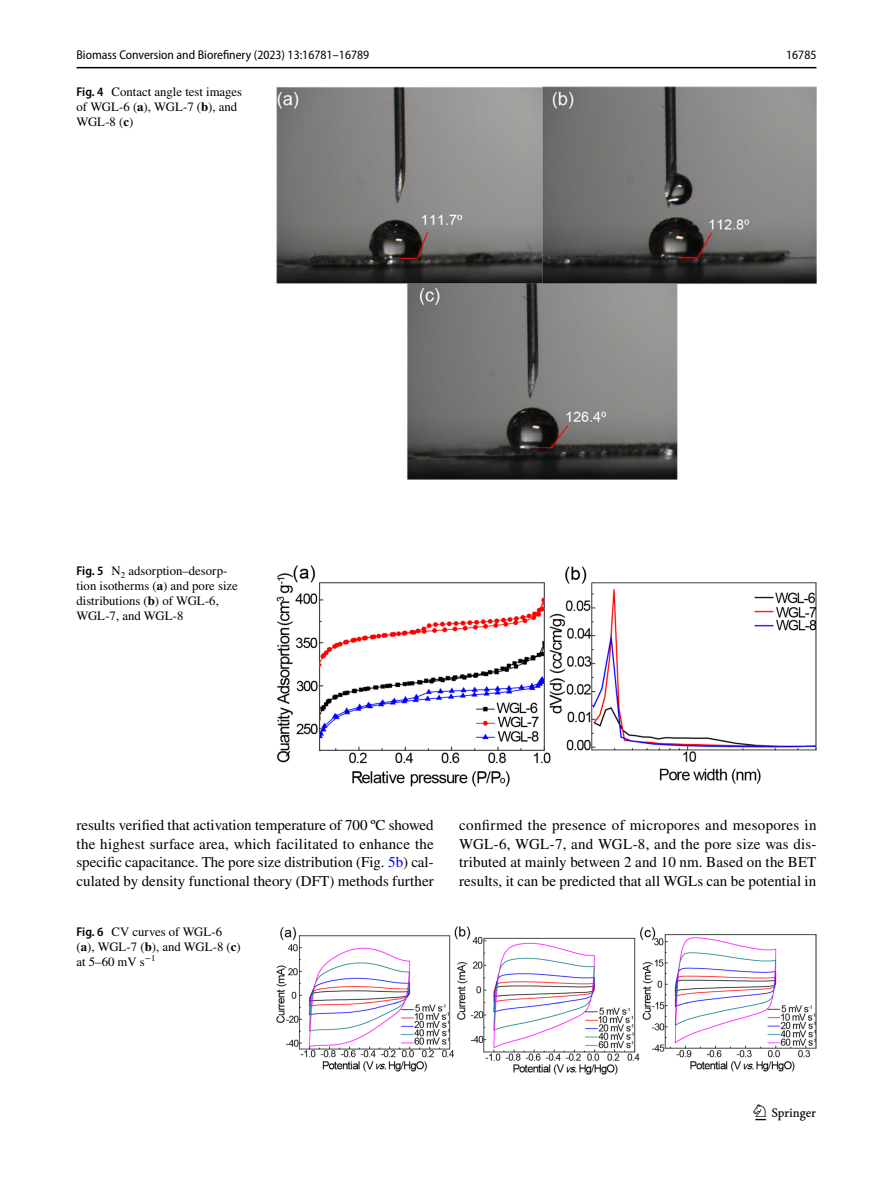
<style>
.page{position:relative;width:893px;height:1187px;background:#fff}
.page>*{position:absolute;margin:0;border:0;box-sizing:border-box;transform-origin:0 0}
.t1{font:22.5px "Springnew Regular 3";color:#000}
.t2{font:15px/18.8px "STIX";color:#000;text-align:justify}
.t3{font:12.75px/15px "STIX";color:#000}
.t4{font:semi-condensed 12.75px "Myriad Pro";color:#000}
.s1{font-family:"Myriad Pro";font-weight:600;font-stretch:semi-condensed}
.s2{font-weight:700}
.s3{color:#00f}
</style>
<div class="page">
<hr style="left:77px;top:67px;width:739px;height:1px;background:#000">
<img style="left:276px;top:87px;width:540px;height:392px">
<img style="left:276px;top:565px;width:540px;height:221px">
<img style="left:276px;top:926px;width:540px;height:147px">
<p class="t4" style="left:77px;top:48px;width:294px">Biomass Conversion and Biorefinery (2023) 13:16781–16789</p>
<p class="t4" style="left:786px;top:48px;width:32px">16785</p>
<p class="t3" style="left:77px;top:85px;width:167px"><span class="s1">Fig. 4</span> Contact angle test images of WGL-6 (<span class="s2">a</span>), WGL-7 (<span class="s2">b</span>), and<br>WGL-8 (<span class="s2">c</span>)</p>
<p class="t3" style="left:77px;top:564px;width:163px"><span class="s1">Fig. 5</span> N<sub>2</sub> adsorption–desorp&shy;tion isotherms (<span class="s2">a</span>) and pore size distributions (<span class="s2">b</span>) of WGL-6,<br>WGL-7, and WGL-8</p>
<p class="t2" style="left:77px;top:816px;width:359px">results verified that activation temperature of 700 ºC showed the highest surface area, which facilitated to enhance the specific capacitance. The pore size distribution (Fig. <span class="s3">5b</span>) cal&shy;culated by density functional theory (DFT) methods further</p>
<p class="t2" style="left:459px;top:816px;width:359px">confirmed the presence of micropores and mesopores in WGL-6, WGL-7, and WGL-8, and the pore size was dis&shy;tributed at mainly between 2 and 10 nm. Based on the BET results, it can be predicted that all WGLs can be potential in</p>
<p class="t3" style="left:77px;top:925px;width:166px"><span class="s1">Fig. 6</span> CV curves of WGL-6 (<span class="s2">a</span>), WGL-7 (<span class="s2">b</span>), and WGL-8 (<span class="s2">c</span>) at 5–60 mV s<sup>−1</sup></p>
<h1 class="t1" style="left:755px;top:1104px;width:62px">1 3</h1>
</div>
